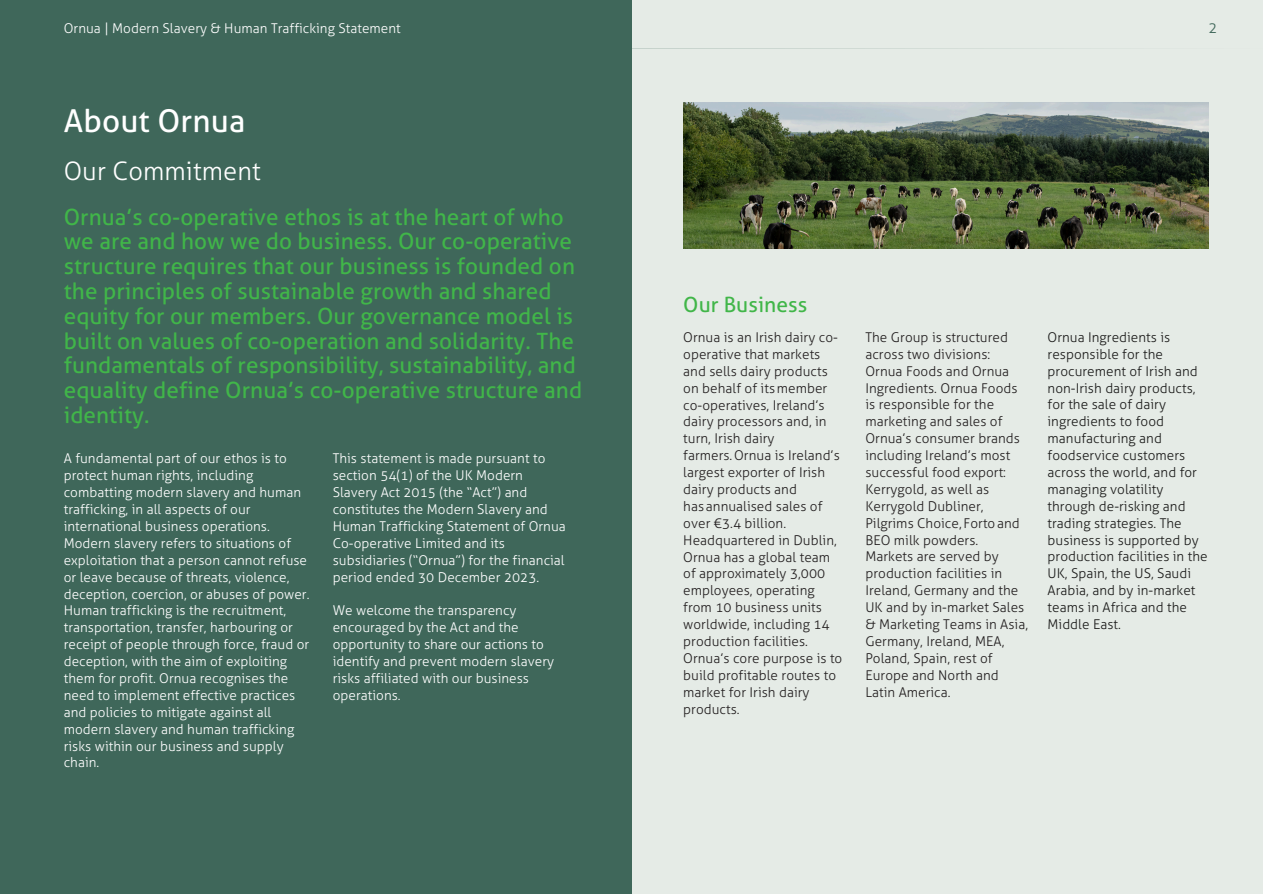
<style>
.page{position:relative;width:1263px;height:894px;background:#fff}
.page>*{position:absolute;margin:0;border:0;box-sizing:border-box;transform-origin:0 0}
.t1{font:31.5px "Aller";letter-spacing:.005em;color:#fff}
.t2{font:300 25.5px "Aller";letter-spacing:.005em;color:#fff}
.t3{font:22.5px/24.8px "Aller";letter-spacing:.005em;color:#41b649}
.t4{font:21px "Aller";letter-spacing:.005em;color:#41b649}
.t5{font:300 15px "Aller";color:#3f675a}
.t6{font:300 13.5px/16.8px "Aller";letter-spacing:.005em;color:#fff}
.t7{font:300 13.5px/16.8px "Aller";letter-spacing:.005em;color:#231f20}
.t8{font:300 13.5px/16.8px "Aller";letter-spacing:.005em;color:#1c1c1b}
</style>
<div class="page">
<div style="left:0;top:0;width:632px;height:893px;background:#3f675a"></div>
<div style="left:632px;top:0;width:631px;height:893px;background:#e5ebe6"></div>
<hr style="left:0;top:48px;width:1263px;height:1px;background:#3f675a">
<img style="left:683px;top:102px;width:525px;height:146px">
<h1 class="t6" style="left:64px;top:20px;width:339px">Ornua | Modern Slavery &amp; Human Trafficking Statement</h1>
<h2 class="t5" style="left:1208px;top:19px;width:10px">2</h2>
<p class="t1" style="left:64px;top:102px;width:183px">About Ornua</p>
<p class="t2" style="left:64px;top:156px;width:198px">Our Commitment</p>
<h3 class="t3" style="left:64px;top:204px;width:520px">Ornua’s co-operative ethos is at the heart of who we are and how we do business. Our co-operative structure requires that our business is founded on the principles of sustainable growth and shared equity for our members. Our governance model is built on values of co-operation and solidarity. The fundamentals of responsibility, sustainability, and equality define Ornua’s co-operative structure and identity.</h3>
<p class="t6" style="left:64px;top:450px;width:247px">A fundamental part of our ethos is to protect human rights, including combatting modern slavery and human trafficking, in all aspects of our international business operations.<br>Modern slavery refers to situations of exploitation that a person cannot refuse or leave because of threats, violence, deception, coercion, or abuses of power.<br>Human trafficking is the recruitment, transportation, transfer, harbouring or receipt of people through force, fraud or deception, with the aim of exploiting them for profit. Ornua recognises the need to implement effective practices and policies to mitigate against all modern slavery and human trafficking risks within our business and supply chain.</p>
<p class="t6" style="left:333px;top:450px;width:235px">This statement is made pursuant to section 54(1) of the UK Modern Slavery Act 2015 (the “Act”) and constitutes the Modern Slavery and Human Trafficking Statement of Ornua Co-operative Limited and its subsidiaries (“Ornua”) for the financial period ended 30 December 2023.</p>
<p class="t6" style="left:333px;top:602px;width:223px">We welcome the transparency encouraged by the Act and the opportunity to share our actions to identify and prevent modern slavery risks affiliated with our business operations.</p>
<p class="t4" style="left:683px;top:292px;width:126px">Our Business</p>
<p class="t7" style="left:683px;top:329px;width:161px">Ornua is an Irish dairy co&shy;operative that markets and sells dairy products on behalf of itsmember co-operatives, Ireland’s dairy processors and, in turn, Irish dairy farmers.Ornua is Ireland’s largest exporter of Irish dairy products and<br>has annualised sales of over €3.4 billion.<br>Headquartered in Dublin,<br>Ornua has a global team of approximately 3,000 employees, operating from 10 business units worldwide, including 14 production facilities.<br>Ornua’s core purpose is to build profitable routes to market for Irish dairy products.</p>
<p class="t7" style="left:865px;top:329px;width:164px">The Group is structured across two divisions:<br>Ornua Foods and Ornua<br>Ingredients. Ornua Foods is responsible for the marketing and sales of<br>Ornua’s consumer brands including Ireland’s most successful food export:<br>Kerrygold, as well as<br>Kerrygold Dubliner,<br>Pilgrims Choice, Fortoand<br>BEO milk powders.<br>Markets are served by production facilities in<br>Ireland, Germany and the<br>UK and by in-market Sales &amp; Marketing Teams in Asia,<br>Germany, Ireland, MEA,<br>Poland, Spain, rest of<br>Europe and North and<br>Latin America.</p>
<p class="t8" style="left:1047px;top:329px;width:162px">Ornua Ingredients is responsible for the procurement of Irish and non-Irish dairy products, for the sale of dairy ingredients to food manufacturing and foodservice customers across the world, and for managing volatility through de-risking and trading strategies. The business is supported by production facilities in the<br>UK, Spain, the US, Saudi<br>Arabia, and by in-market teams in Africa and the<br>Middle East.</p>
</div>
